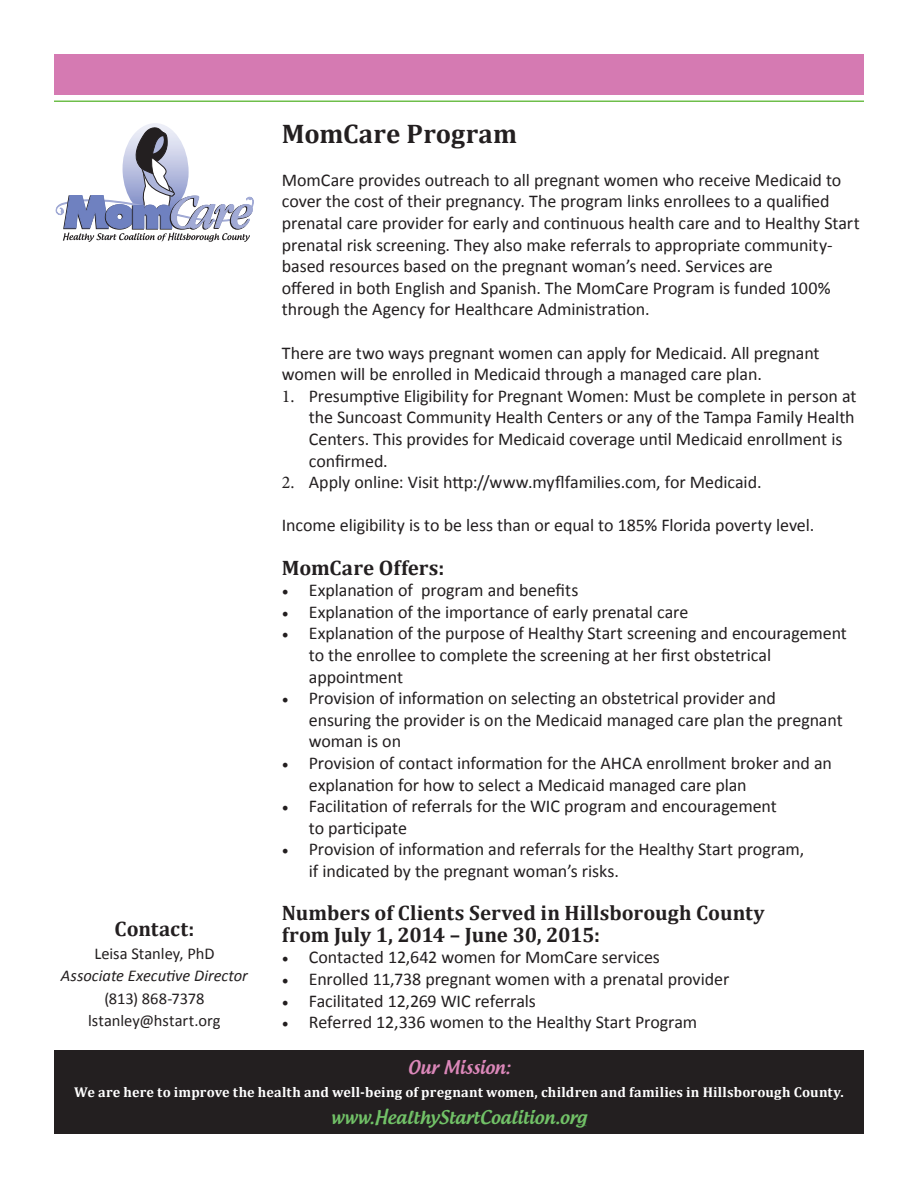
<style>
.page{position:relative;width:918px;height:1188px;background:#fff}
.page>*{position:absolute;margin:0;border:0;box-sizing:border-box;transform-origin:0 0}
.t1{font:700 27px "Cambria";letter-spacing:.005em;color:#231f20}
.t2{font:700 21px/21.6px "Cambria";color:#231f20}
.t3{font:18px/21.6px "Calibri";letter-spacing:-.005em;color:#231f20}
.t4{font:500 18px "Androgyne";color:#71c167}
.t5{font:500 18px "Androgyne";letter-spacing:-.005em;color:#db87b9}
.t6{font:16.5px/22.5px "Calibri";color:#231f20;text-align:center}
.t7{font:italic 16.5px "Calibri";color:#231f20}
.t8{font:700 14.25px "Cambria";letter-spacing:.015em;color:#fff}
.s1{font-family:"Minion Pro"}
</style>
<div class="page">
<div style="left:54px;top:54px;width:810px;height:40px;background:#d57ab2"></div>
<hr style="left:54px;top:100px;width:810px;height:2px;background:#6ebe4a">
<div style="left:54px;top:1051px;width:810px;height:83px;background:#231f20"></div>
<svg style="left:55px;top:123px;width:199px;height:119px"></svg>
<p class="t2" style="left:115px;top:918px;width:81px">Contact:</p>
<p class="t6" style="left:94px;top:941px;width:122px">Leisa Stanley, PhD</p>
<p class="t7" style="left:61px;top:965px;width:188px">Associate Executive Director</p>
<p class="t6" style="left:88px;top:986px;width:134px">(813) 868-7378 lstanley@hstart.org</p>
<h1 class="t1" style="left:282px;top:117px;width:237px">MomCare Program</h1>
<p class="t3" style="left:282px;top:168px;width:579px">MomCare provides outreach to all pregnant women who receive Medicaid to cover the cost of their pregnancy. The program links enrollees to a qualified prenatal care provider for early and continuous health care and to Healthy Start prenatal risk screening. They also make referrals to appropriate community&shy;based resources based on the pregnant woman’s need. Services are<br>offered in both English and Spanish. The MomCare Program is funded 100% through the Agency for Healthcare Administration.</p>
<p class="t3" style="left:282px;top:341px;width:539px">There are two ways pregnant women can apply for Medicaid. All pregnant women will be enrolled in Medicaid through a managed care plan.</p>
<p class="t3" style="left:309px;top:384px;width:549px;text-indent:-27px"><span class="s1">1.</span> Presumptive Eligibility for Pregnant Women: Must be complete in person at the Suncoast Community Health Centers or any of the Tampa Family Health Centers. This provides for Medicaid coverage until Medicaid enrollment is confirmed.</p>
<p class="t3" style="left:282px;top:470px;width:481px"><span class="s1">2.</span> Apply online: Visit http://www.myflfamilies.com, for Medicaid.</p>
<p class="t3" style="left:282px;top:514px;width:534px">Income eligibility is to be less than or equal to 185% Florida poverty level.</p>
<p class="t2" style="left:282px;top:556px;width:164px">MomCare Offers:</p>
<p class="t3" style="left:282px;top:578px;width:298px"><span class="s1">•</span> Explanation of program and benefits</p>
<p class="t3" style="left:282px;top:600px;width:408px"><span class="s1">•</span> Explanation of the importance of early prenatal care</p>
<p class="t3" style="left:309px;top:622px;width:540px;text-indent:-27px"><span class="s1">•</span> Explanation of the purpose of Healthy Start screening and encouragement to the enrollee to complete the screening at her first obstetrical appointment</p>
<p class="t3" style="left:309px;top:686px;width:535px;text-indent:-27px"><span class="s1">•</span> Provision of information on selecting an obstetrical provider and ensuring the provider is on the Medicaid managed care plan the pregnant woman is on</p>
<p class="t3" style="left:309px;top:751px;width:525px;text-indent:-27px"><span class="s1">•</span> Provision of contact information for the AHCA enrollment broker and an explanation for how to select a Medicaid managed care plan</p>
<p class="t3" style="left:309px;top:794px;width:469px;text-indent:-27px"><span class="s1">•</span> Facilitation of referrals for the WIC program and encouragement to participate</p>
<p class="t3" style="left:309px;top:838px;width:497px;text-indent:-27px"><span class="s1">•</span> Provision of information and referrals for the Healthy Start program, if indicated by the pregnant woman’s risks.</p>
<p class="t2" style="left:282px;top:902px;width:484px">Numbers of Clients Served in Hillsborough County from July 1, 2014 – June 30, 2015:</p>
<p class="t3" style="left:282px;top:946px;width:380px"><span class="s1">•</span> Contacted 12,642 women for MomCare services</p>
<p class="t3" style="left:282px;top:967px;width:449px"><span class="s1">•</span> Enrolled 11,738 pregnant women with a prenatal provider</p>
<p class="t3" style="left:282px;top:989px;width:256px"><span class="s1">•</span> Facilitated 12,269 WIC referrals</p>
<p class="t3" style="left:282px;top:1010px;width:417px"><span class="s1">•</span> Referred 12,336 women to the Healthy Start Program</p>
<p class="t5" style="left:408px;top:1056px;width:104px">Our Mission:</p>
<p class="t8" style="left:74px;top:1083px;width:771px">We are here to improve the health and well-being of pregnant women, children and families in Hillsborough County.</p>
<p class="t4" style="left:331px;top:1105px;width:258px">www.HealthyStartCoalition.org</p>
</div>
